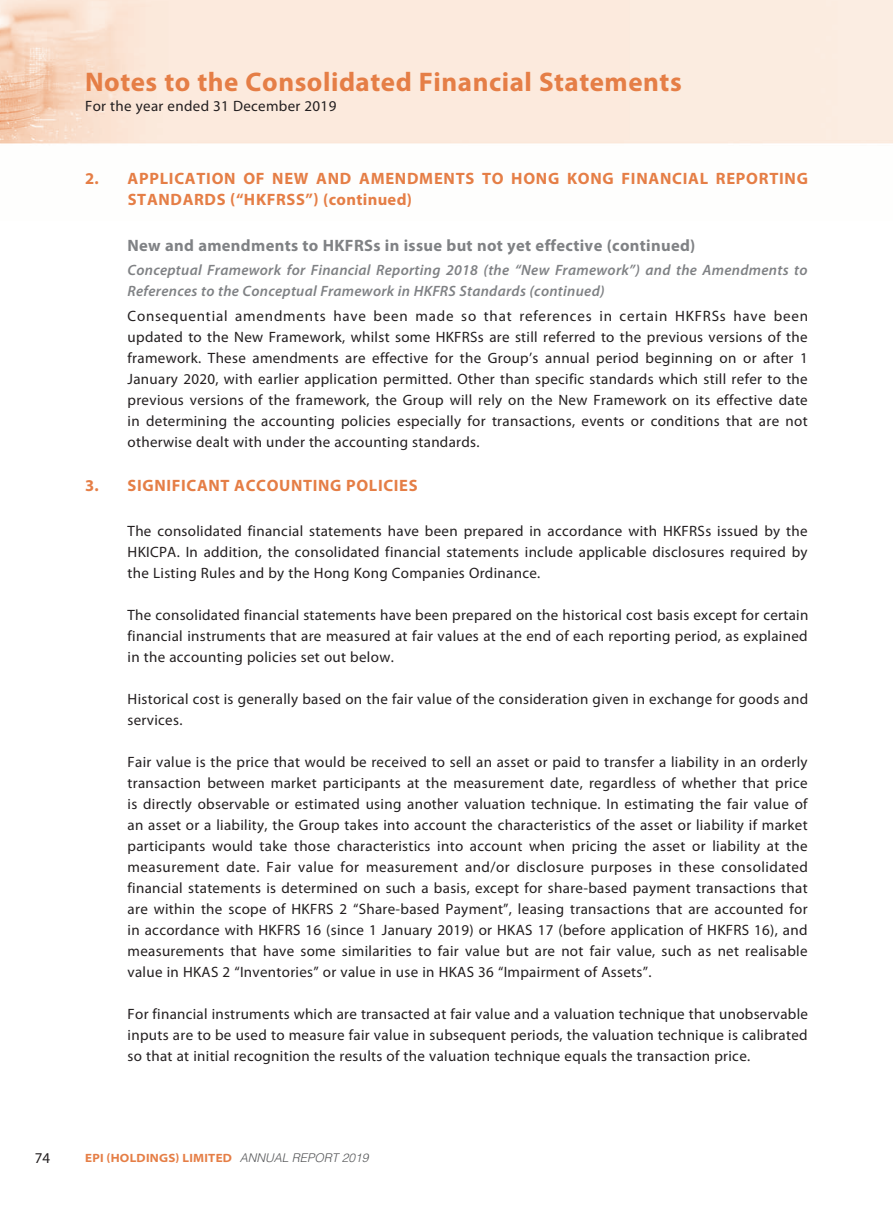
<style>
.page{position:relative;width:893px;height:1212px;background:#fff}
.page>*{position:absolute;margin:0;border:0;box-sizing:border-box;transform-origin:0 0}
.t1{font:700 27px "Myriad Pro";letter-spacing:.02em;color:#e57e46}
._01_H1{font:700 16.5px/21px "Myriad Pro";letter-spacing:.04em;color:#e57e46}
._02_H2{font:700 16.5px "Myriad Pro";letter-spacing:.02em;color:#808285}
._00_txt{font:15px/21px "Myriad Pro";letter-spacing:.02em;color:#231f20;text-align:justify}
._03_H3{font:italic 600 15px/21px "Myriad Pro";letter-spacing:.02em;color:#808285}
.t2{font:700 semi-expanded 12px "Myriad Pro";letter-spacing:.02em;color:#e57e46}
.s1{font-family:"Helvetica LT Std";font-weight:300;font-style:italic;font-stretch:normal;color:#57585a}
</style>
<div class="page">
<img style="left:0;top:0;width:892px;height:144px">
<h1 class="t1" style="left:85px;top:64px;width:598px">Notes to the Consolidated Financial Statements</h1>
<p class="_00_txt" style="left:85px;top:96px;width:253px">For the year ended 31 December 2019</p>
<p class="_01_H1" style="left:128px;top:167px;width:682px;text-indent:-43px">2. APPLICATION OF NEW AND AMENDMENTS TO HONG KONG FINANCIAL REPORTING<br>STANDARDS (“HKFRSS”) (continued)</p>
<p class="_02_H2" style="left:128px;top:235px;width:569px">New and amendments to HKFRSs in issue but not yet effective (continued)</p>
<p class="_03_H3" style="left:128px;top:259px;width:681px">Conceptual Framework for Financial Reporting 2018 (the “New Framework”) and the Amendments to<br>References to the Conceptual Framework in HKFRS Standards (continued)</p>
<p class="_00_txt" style="left:128px;top:306px;width:682px">Consequential amendments have been made so that references in certain HKFRSs have been updated to the New Framework, whilst some HKFRSs are still referred to the previous versions of the framework. These amendments are effective for the Group’s annual period beginning on or after 1<br>January 2020, with earlier application permitted. Other than specific standards which still refer to the previous versions of the framework, the Group will rely on the New Framework on its effective date in determining the accounting policies especially for transactions, events or conditions that are not otherwise dealt with under the accounting standards.</p>
<p class="_01_H1" style="left:85px;top:474px;width:334px">3. SIGNIFICANT ACCOUNTING POLICIES</p>
<p class="_00_txt" style="left:128px;top:520px;width:681px">The consolidated financial statements have been prepared in accordance with HKFRSs issued by the HKICPA. In addition, the consolidated financial statements include applicable disclosures required by the Listing Rules and by the Hong Kong Companies Ordinance.</p>
<p class="_00_txt" style="left:128px;top:604px;width:682px">The consolidated financial statements have been prepared on the historical cost basis except for certain financial instruments that are measured at fair values at the end of each reporting period, as explained in the accounting policies set out below.</p>
<p class="_00_txt" style="left:128px;top:688px;width:682px">Historical cost is generally based on the fair value of the consideration given in exchange for goods and services.</p>
<p class="_00_txt" style="left:128px;top:751px;width:682px">Fair value is the price that would be received to sell an asset or paid to transfer a liability in an orderly transaction between market participants at the measurement date, regardless of whether that price is directly observable or estimated using another valuation technique. In estimating the fair value of an asset or a liability, the Group takes into account the characteristics of the asset or liability if market participants would take those characteristics into account when pricing the asset or liability at the measurement date. Fair value for measurement and/or disclosure purposes in these consolidated financial statements is determined on such a basis, except for share-based payment transactions that are within the scope of HKFRS 2 “Share-based Payment”, leasing transactions that are accounted for in accordance with HKFRS 16 (since 1 January 2019) or HKAS 17 (before application of HKFRS 16), and measurements that have some similarities to fair value but are not fair value, such as net realisable value in HKAS 2 “Inventories” or value in use in HKAS 36 “Impairment of Assets”.</p>
<p class="_00_txt" style="left:128px;top:1003px;width:682px">For financial instruments which are transacted at fair value and a valuation technique that unobservable inputs are to be used to measure fair value in subsequent periods, the valuation technique is calibrated so that at initial recognition the results of the valuation technique equals the transaction price.</p>
<p class="_00_txt" style="left:35px;top:1147px;width:17px">74</p>
<p class="t2" style="left:85px;top:1150px;width:285px">EPI (HOLDINGS) LIMITED <span class="s1">ANNUAL REPORT 2019</span></p>
</div>
